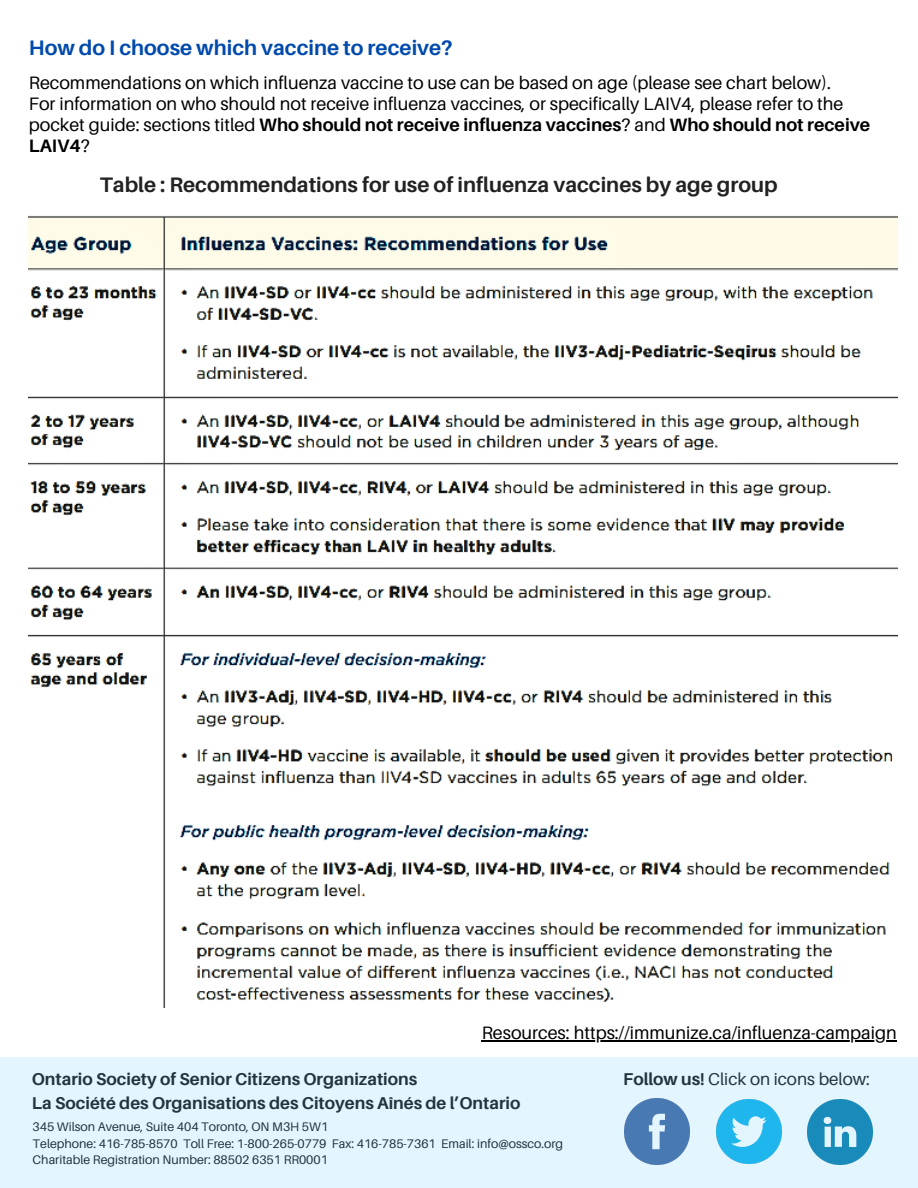
<style>
.page{position:relative;width:918px;height:1188px;background:#fff}
.page>*{position:absolute;margin:0;border:0;box-sizing:border-box;transform-origin:0 0}
.t1{font:700 21px "Aileron";color:#222}
.t2{font:700 21px "Aileron";color:#004aad}
.t3{font:18px/21px "Aileron";color:#000}
.t4{font:700 17.1px "Aileron";color:#222}
.t5{font:17.1px "Aileron";color:#222}
.t6{font:12.45px "Aileron";color:#222}
.s1{font-weight:700}
</style>
<div class="page">
<svg style="left:0;top:1057px;width:918px;height:131px;fill:#e3f5ff"></svg>
<img style="left:29px;top:216px;width:868px;height:792px">
<hr style="left:482px;top:1040px;width:415px;height:1px;background:#000">
<p class="t2" style="left:29px;top:35px;width:425px">How do I choose which vaccine to receive?</p>
<p class="t3" style="left:29px;top:72px;width:804px">Recommendations on which influenza vaccine to use can be based on age (please see chart below).</p>
<p class="t3" style="left:29px;top:93px;width:843px">For information on who should not receive influenza vaccines, or specifically LAIV4, please refer to the pocket guide: sections titled <span class="s1">Who should not receive influenza vaccines</span>? and <span class="s1">Who should not receive<br>LAIV4</span>?</p>
<p class="t1" style="left:100px;top:172px;width:679px">Table : Recommendations for use of influenza vaccines by age group</p>
<p class="t3" style="left:482px;top:1022px;width:417px">Resources: https://immunize.ca/influenza-campaign</p>
<p class="t4" style="left:32px;top:1068px;width:387px">Ontario Society of Senior Citizens Organizations</p>
<p class="t4" style="left:32px;top:1092px;width:490px">La Société des Organisations des Citoyens Aînés de l’Ontario</p>
<p class="t6" style="left:33px;top:1119px;width:297px">345 Wilson Avenue, Suite 404 Toronto, ON M3H 5W1</p>
<p class="t6" style="left:33px;top:1135px;width:532px">Telephone: 416-785-8570 Toll Free: 1-800-265-0779 Fax: 416-785-7361 Email: info@ossco.org</p>
<p class="t6" style="left:33px;top:1152px;width:297px">Charitable Registration Number: 88502 6351 RR0001</p>
<p class="t5" style="left:623px;top:1068px;width:248px"><span class="s1">Follow us!</span> Click on icons below:</p>
</div>
